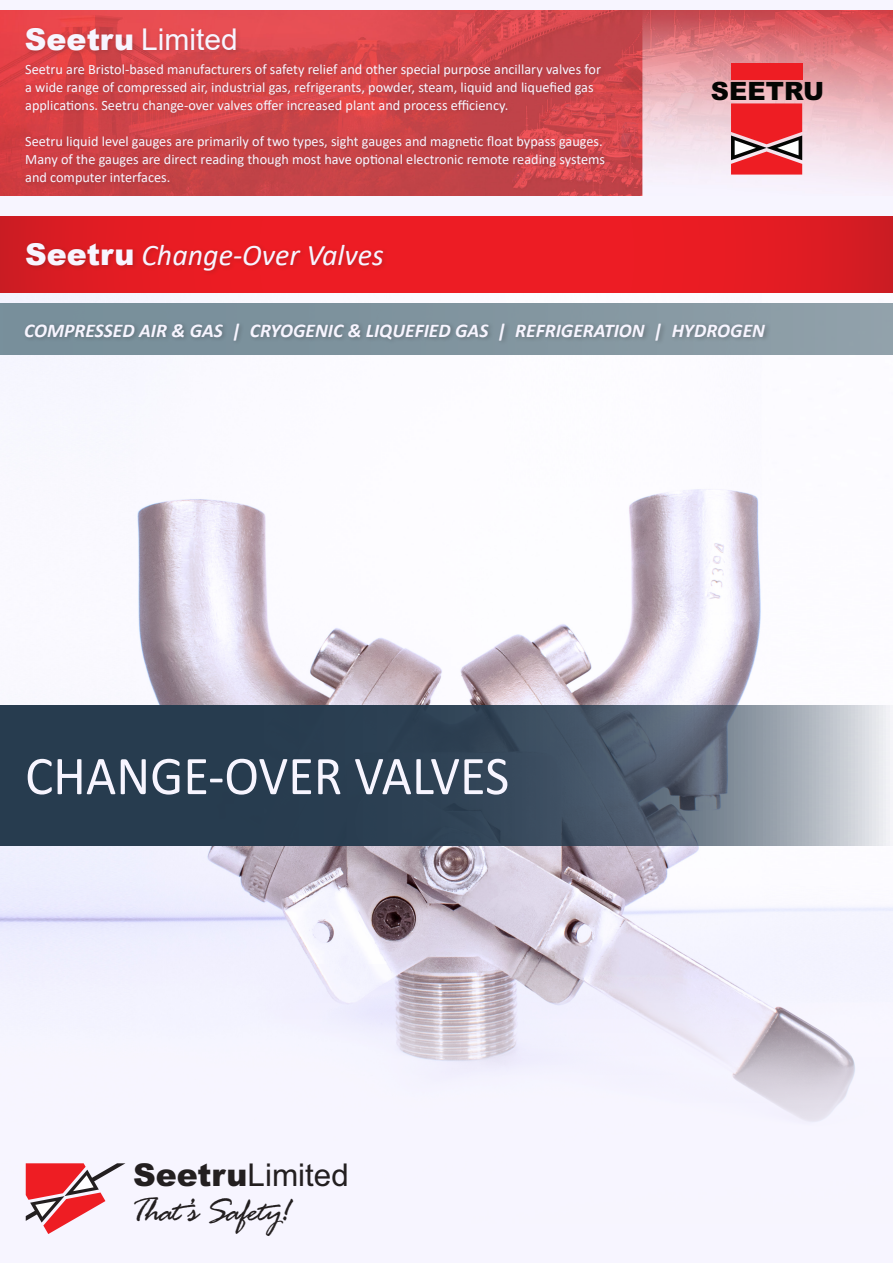
<style>
.page{position:relative;width:893px;height:1263px;background:#f7f5ff}
.page>*{position:absolute;margin:0;border:0;box-sizing:border-box;transform-origin:0 0}
.t1{font:55.2px "Calibri";color:#f7f5ff;scale:.95 1}
.t2{font:35.1px "Rage Italic Let Plain";color:#231f20}
.t3{font:31.5px "Arial";color:#231f20}
.t4{font:italic 30px "Calibri";color:#f7f5ff}
.t5{font:30px "Arial";color:#f7f5ff}
.t6{font:900 25.2px "Arial";letter-spacing:.005em;color:#040503}
.t7{font:italic 700 19.5px "Calibri";color:#f7f5ff}
.t8{font:14.25px/18px "Calibri";color:#f7f5ff}
.s1{font-weight:900}
.s2{font-family:"Arial";font-weight:900;font-style:normal}
</style>
<div class="page">
<img style="left:0;top:303px;width:893px;height:661px">
<svg style="left:311px;top:964px;width:544px;height:158px"></svg>
<svg style="left:26px;top:1163px;width:99px;height:71px"></svg>
<svg style="left:0;top:216px;width:893px;height:77px;background:#e61c23"></svg>
<div style="left:23px;top:240px;width:366px;height:36px;background:#231f20;opacity:.2"></div>
<div style="left:0;top:304px;width:893px;height:51px;background:linear-gradient(to right,#748c98,#8f9fa8)"></div>
<div style="left:22px;top:321px;width:749px;height:25px;background:#231f20;opacity:.3"></div>
<img style="left:0;top:11px;width:893px;height:185px">
<div style="left:23px;top:25px;width:219px;height:32px;background:#231f20;opacity:.2"></div>
<div style="left:23px;top:61px;width:587px;height:129px;background:#231f20;opacity:.2"></div>
<svg style="left:731px;top:103px;width:71px;height:72px;background:#d63e43"></svg>
<div style="left:731px;top:63px;width:71px;height:16px;background:#ee1d23"></div>
<svg style="left:0;top:705px;width:893px;height:141px;background:#4b5c6c"></svg>
<p class="t5" style="left:25px;top:19px;width:214px"><span class="s1">Seetru</span> Limited</p>
<p class="t8" style="left:25px;top:60px;width:577px">Seetru are Bristol-based manufacturers of safety relief and other special purpose ancillary valves for a wide range of compressed air, industrial gas, refrigerants, powder, steam, liquid and liquefied gas applications. Seetru change-over valves offer increased plant and process efficiency.</p>
<p class="t8" style="left:25px;top:132px;width:581px">Seetru liquid level gauges are primarily of two types, sight gauges and magnetic float bypass gauges.<br>Many of the gauges are direct reading though most have optional electronic remote reading systems and computer interfaces.</p>
<p class="t4" style="left:25px;top:234px;width:360px"><span class="s2">Seetru</span> Change-Over Valves</p>
<p class="t6" style="left:711px;top:73px;width:115px">SEETRU</p>
<p class="t7" style="left:24px;top:317px;width:742px">COMPRESSED AIR &amp; GAS | CRYOGENIC &amp; LIQUEFIED GAS | REFRIGERATION | HYDROGEN</p>
<p class="t1" style="left:25px;top:737px;width:511px">CHANGE-OVER VALVES</p>
<p class="t3" style="left:133px;top:1153px;width:217px"><span class="s1">Seetru</span>Limited</p>
<p class="t2" style="left:133px;top:1195px;width:159px">That’s Safety!</p>
</div>
